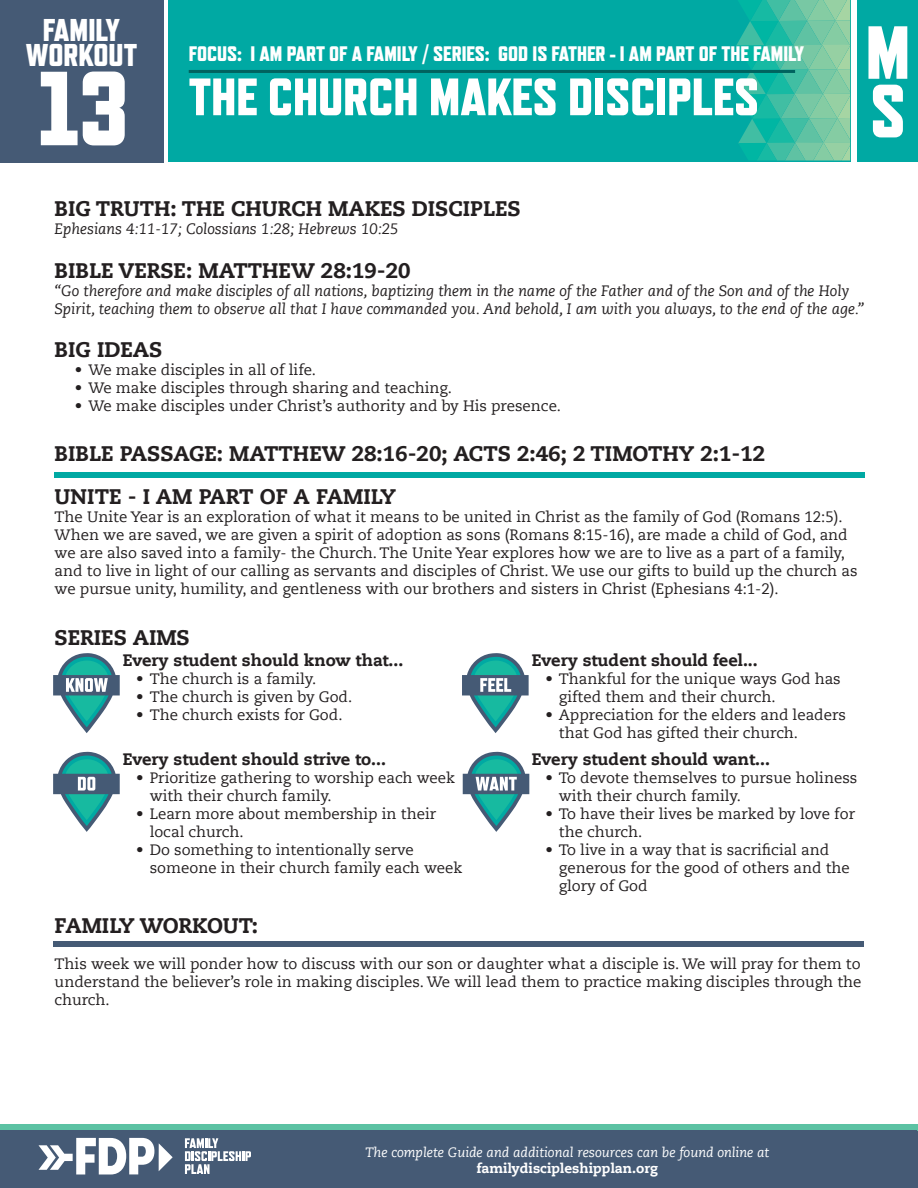
<style>
.page{position:relative;width:918px;height:1188px;background:#fff}
.page>*{position:absolute;margin:0;border:0;box-sizing:border-box;transform-origin:0 0}
.t1{font:800 105px "Refrigerator Deluxe";color:#fff}
.t2{font:800 75px "Refrigerator Deluxe";color:#fff}
.t3{font:800 52.5px "Refrigerator Deluxe";color:#fff}
.t4{font:800 31.5px "Refrigerator Deluxe";color:#fff}
.t5{font:800 21px "Caecilia LT Std";color:#231f20}
.t6{font:800 21px "Refrigerator Deluxe";color:#fff}
.t7{font:800 16.5px "Caecilia LT Std";color:#231f20}
.t8{font:15px/18px "Caecilia LT Std";color:#231f20}
.t9{font:italic 15px/18px "Caecilia LT Std";color:#231f20}
.t10{font:italic 13.5px "Caecilia LT Std";color:#fff}
.t11{font:800 13.5px "Caecilia LT Std";color:#fff}
</style>
<div class="page">
<div style="left:168px;top:0;width:682px;height:162px;background:#00a9a3"></div>
<svg style="left:736px;top:0;width:115px;height:161px"></svg>
<hr style="left:189px;top:70px;width:606px;height:3px;background:#00635f">
<div style="left:857px;top:0;width:61px;height:162px;background:#00a9a3"></div>
<div style="left:0;top:0;width:163px;height:162px;background:#455a75"></div>
<div style="left:53px;top:941px;width:810px;height:5px;background:#455a75"></div>
<div style="left:0;top:1125px;width:918px;height:5px;background:#5cc2a3"></div>
<div style="left:0;top:1130px;width:918px;height:58px;background:#455a75"></div>
<svg style="left:39px;top:1138px;width:134px;height:36px"></svg>
<svg style="left:185px;top:1138px;width:66px;height:36px"></svg>
<div style="left:54px;top:472px;width:811px;height:5px;background:#00a9a3"></div>
<svg style="left:53px;top:653px;width:67px;height:80px"></svg>
<svg style="left:53px;top:752px;width:67px;height:80px"></svg>
<svg style="left:462px;top:653px;width:67px;height:80px"></svg>
<svg style="left:463px;top:752px;width:66px;height:80px"></svg>
<p class="t4" style="left:43px;top:11px;width:79px">FAMILY</p>
<p class="t4" style="left:26px;top:37px;width:113px">WORKOUT</p>
<h3 class="t4" style="left:48px;top:20px;width:67px">GUIDE</h3>
<p class="t1" style="left:38px;top:46px;width:93px">13</p>
<h3 class="t6" style="left:189px;top:41px;width:617px">FOCUS: I AM PART OF A FAMILY / SERIES: GOD IS FATHER - I AM PART OF THE FAMILY</h3>
<h3 class="t3" style="left:189px;top:66px;width:572px">THE CHURCH MAKES DISCIPLES</h3>
<h2 class="t2" style="left:866px;top:8px;width:46px">M</h2>
<h2 class="t2" style="left:870px;top:67px;width:37px">S</h2>
<p class="t5" style="left:55px;top:196px;width:468px">BIG TRUTH: THE CHURCH MAKES DISCIPLES</p>
<p class="t9" style="left:55px;top:221px;width:345px">Ephesians 4:11-17; Colossians 1:28; Hebrews 10:25</p>
<p class="t5" style="left:55px;top:257px;width:358px">BIBLE VERSE: MATTHEW 28:19-20</p>
<p class="t9" style="left:55px;top:282px;width:811px">“Go therefore and make disciples of all nations, baptizing them in the name of the Father and of the Son and of the Holy<br>Spirit, teaching them to observe all that I have commanded you. And behold, I am with you always, to the end of the age.”</p>
<p class="t5" style="left:55px;top:336px;width:109px">BIG IDEAS</p>
<p class="t8" style="left:75px;top:361px;width:243px">• We make disciples in all of life.</p>
<p class="t8" style="left:75px;top:379px;width:379px">• We make disciples through sharing and teaching.</p>
<p class="t8" style="left:75px;top:397px;width:488px">• We make disciples under Christ’s authority and by His presence.</p>
<p class="t5" style="left:55px;top:441px;width:712px">BIBLE PASSAGE: MATTHEW 28:16-20; ACTS 2:46; 2 TIMOTHY 2:1-12</p>
<p class="t5" style="left:55px;top:484px;width:343px">UNITE - I AM PART OF A FAMILY</p>
<p class="t8" style="left:55px;top:508px;width:804px">The Unite Year is an exploration of what it means to be united in Christ as the family of God (Romans 12:5).<br>When we are saved, we are given a spirit of adoption as sons (Romans 8:15-16), are made a child of God, and we are also saved into a family- the Church. The Unite Year explores how we are to live as a part of a family, and to live in light of our calling as servants and disciples of Christ. We use our gifts to build up the church as we pursue unity, humility, and gentleness with our brothers and sisters in Christ (Ephesians 4:1-2).</p>
<p class="t5" style="left:55px;top:624px;width:137px">SERIES AIMS</p>
<p class="t7" style="left:123px;top:650px;width:282px">Every student should know that...</p>
<p class="t8" style="left:136px;top:670px;width:182px">• The church is a family.</p>
<p class="t8" style="left:136px;top:688px;width:218px">• The church is given by God.</p>
<p class="t8" style="left:136px;top:706px;width:208px">• The church exists for God.</p>
<p class="t7" style="left:532px;top:650px;width:227px">Every student should feel...</p>
<p class="t8" style="left:559px;top:670px;width:283px;text-indent:-14px">• Thankful for the unique ways God has gifted them and their church.</p>
<p class="t8" style="left:559px;top:706px;width:289px;text-indent:-14px">• Appreciation for the elders and leaders that God has gifted their church.</p>
<p class="t7" style="left:123px;top:749px;width:265px">Every student should strive to...</p>
<p class="t8" style="left:150px;top:769px;width:307px;text-indent:-14px">• Prioritize gathering to worship each week with their church family.</p>
<p class="t8" style="left:150px;top:805px;width:288px;text-indent:-14px">• Learn more about membership in their local church.</p>
<p class="t8" style="left:150px;top:841px;width:314px;text-indent:-14px">• Do something to intentionally serve someone in their church family each week</p>
<p class="t7" style="left:532px;top:749px;width:240px">Every student should want...</p>
<p class="t8" style="left:559px;top:769px;width:300px;text-indent:-14px">• To devote themselves to pursue holiness with their church family.</p>
<p class="t8" style="left:559px;top:805px;width:298px;text-indent:-14px">• To have their lives be marked by love for the church.</p>
<p class="t8" style="left:559px;top:841px;width:293px;text-indent:-14px">• To live in a way that is sacrificial and generous for the good of others and the glory of God</p>
<p class="t5" style="left:55px;top:913px;width:205px">FAMILY WORKOUT:</p>
<p class="t8" style="left:55px;top:955px;width:808px;text-align:justify">This week we will ponder how to discuss with our son or daughter what a disciple is. We will pray for them to understand the believer’s role in making disciples. We will lead them to practice making disciples through the church.</p>
<p class="t10" style="left:366px;top:1144px;width:405px">The complete Guide and additional resources can be found online at</p>
<p class="t11" style="left:477px;top:1160px;width:183px">familydiscipleshipplan.org</p>
</div>
